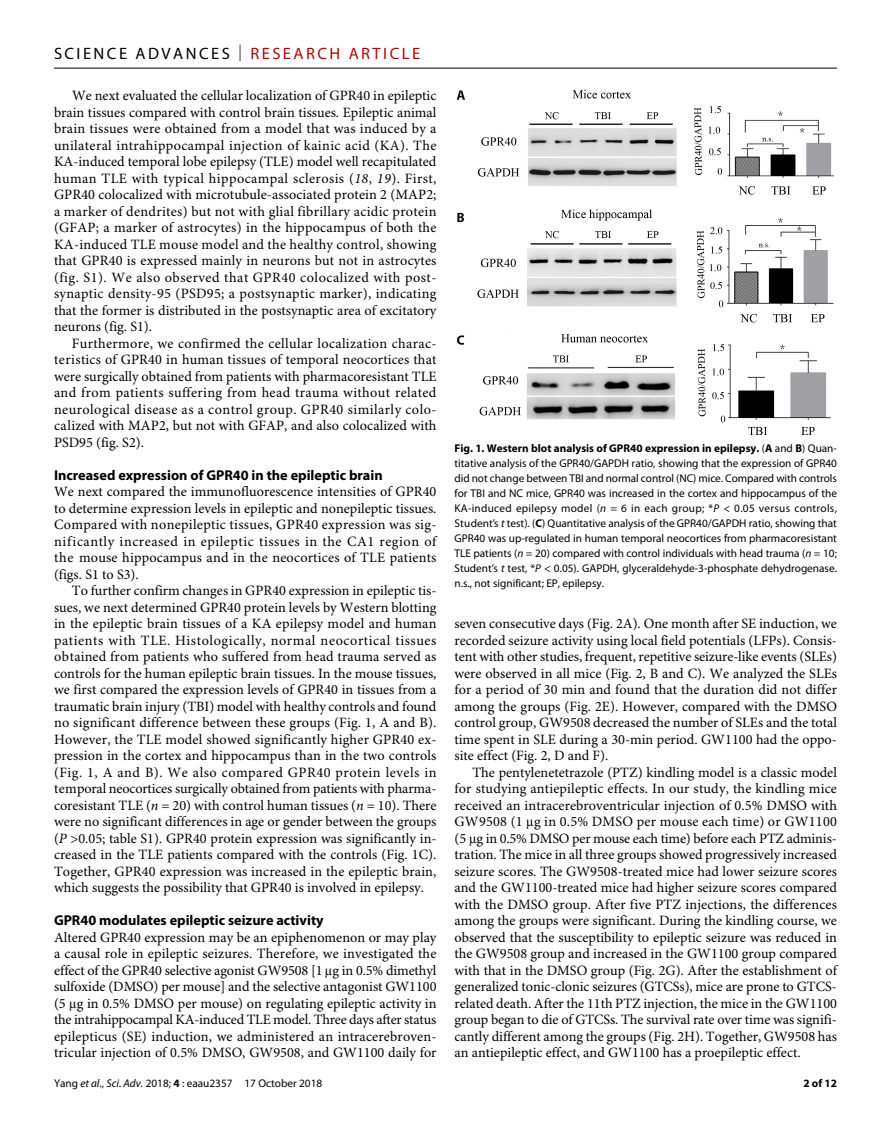
<style>
.page{position:relative;width:891px;height:1134px;background:#fff}
.page>*{position:absolute;margin:0;border:0;box-sizing:border-box;transform-origin:0 0}
.t1{font:16.5px "Myriad Pro";letter-spacing:.15em;color:#000}
.t2{font:14.25px/16.5px "Minion Pro";color:#000;text-align:justify}
.t3{font:700 14.25px "Myriad Pro";color:#000}
.t4{font:11.25px/15px "Myriad Pro";color:#000;text-align:justify}
.t5{font:700 11.25px "Myriad Pro";color:#000}
.s1{font-weight:300}
.s2{color:#b10508}
.s3{font-style:italic}
.s4{font-weight:700}
</style>
<div class="page">
<hr style="left:54px;top:68px;width:783px;height:1px;background:#000">
<img style="left:457px;top:90px;width:377px;height:345px">
<p class="t1" style="left:54px;top:40px;width:368px">SCIENCE ADVANCES <span class="s1">|</span> <span class="s2">RESEARCH ARTICLE</span></p>
<p class="t2" style="left:54px;top:89px;width:384px;text-indent:18px">We next evaluated the cellular localization of GPR40 in epileptic brain tissues compared with control brain tissues. Epileptic animal brain tissues were obtained from a model that was induced by a unilateral intrahippocampal injection of kainic acid (KA). The KA-induced temporal lobe epilepsy (TLE) model well recapitulated human TLE with typical hippocampal sclerosis (<span class="s3">18</span>, <span class="s3">19</span>). First, GPR40 colocalized with microtubule-associated protein 2 (MAP2; a marker of dendrites) but not with glial fibrillary acidic protein (GFAP; a marker of astrocytes) in the hippocampus of both the KA-induced TLE mouse model and the healthy control, showing that GPR40 is expressed mainly in neurons but not in astrocytes (fig. S1). We also observed that GPR40 colocalized with post&shy;synaptic density-95 (PSD95; a postsynaptic marker), indicating that the former is distributed in the postsynaptic area of excitatory neurons (fig. S1).</p>
<p class="t2" style="left:54px;top:336px;width:384px;text-indent:18px">Furthermore, we confirmed the cellular localization charac&shy;teristics of GPR40 in human tissues of temporal neocortices that were surgically obtained from patients with pharmacoresistant TLE and from patients suffering from head trauma without related neurological disease as a control group. GPR40 similarly colo&shy;calized with MAP2, but not with GFAP, and also colocalized with PSD95 (fig. S2).</p>
<p class="t3" style="left:54px;top:463px;width:330px">Increased expression of GPR40 in the epileptic brain</p>
<p class="t2" style="left:54px;top:485px;width:384px">We next compared the immunofluorescence intensities of GPR40 to determine expression levels in epileptic and nonepileptic tissues.<br>Compared with nonepileptic tissues, GPR40 expression was sig&shy;nificantly increased in epileptic tissues in the CA1 region of the mouse hippocampus and in the neocortices of TLE patients (figs. S1 to S3).</p>
<p class="t2" style="left:54px;top:584px;width:384px;text-indent:18px">To further confirm changes in GPR40 expression in epileptic tis&shy;sues, we next determined GPR40 protein levels by Western blotting in the epileptic brain tissues of a KA epilepsy model and human patients with TLE. Histologically, normal neocortical tissues obtained from patients who suffered from head trauma served as controls for the human epileptic brain tissues. In the mouse tissues, we first compared the expression levels of GPR40 in tissues from a traumatic brain injury (TBI) model with healthy controls and found no significant difference between these groups (Fig. 1, A and B).<br>However, the TLE model showed significantly higher GPR40 ex&shy;pression in the cortex and hippocampus than in the two controls (Fig. 1, A and B). We also compared GPR40 protein levels in temporal neocortices surgically obtained from patients with pharma&shy;coresistant TLE (<span class="s3">n</span> = 20) with control human tissues (<span class="s3">n</span> = 10). There were no significant differences in age or gender between the groups (<span class="s3">P</span> &gt;0.05; table S1). GPR40 protein expression was significantly in&shy;creased in the TLE patients compared with the controls (Fig. 1C).<br>Together, GPR40 expression was increased in the epileptic brain, which suggests the possibility that GPR40 is involved in epilepsy.</p>
<p class="t3" style="left:54px;top:909px;width:271px">GPR40 modulates epileptic seizure activity</p>
<p class="t2" style="left:54px;top:930px;width:384px">Altered GPR40 expression may be an epiphenomenon or may play a causal role in epileptic seizures. Therefore, we investigated the effect of the GPR40 selective agonist GW9508 [1 g in 0.5% dimethyl sulfoxide (DMSO) per mouse] and the selective antagonist GW1100 (5 g in 0.5% DMSO per mouse) on regulating epileptic activity in the intrahippocampal KA-induced TLE model. Three days after status epilepticus (SE) induction, we administered an intracerebroven&shy;tricular injection of 0.5% DMSO, GW9508, and GW1100 daily for</p>
<p class="t4" style="left:54px;top:1076px;width:270px">Yang <span class="s3">et al</span>., <span class="s3">Sci. Adv.</span> 2018; <span class="s4">4</span> : eaau2357 17 October 2018</p>
<p class="t4" style="left:454px;top:441px;width:384px"><span class="s4">Fig. 1. Western blot analysis of GPR40 expression in epilepsy.</span> (<span class="s4">A</span> and <span class="s4">B</span>) Quan&shy;titative analysis of the GPR40/GAPDH ratio, showing that the expression of GPR40 did not change between TBI and normal control (NC) mice. Compared with controls for TBI and NC mice, GPR40 was increased in the cortex and hippocampus of the KA-induced epilepsy model (<span class="s3">n</span> = 6 in each group; *<span class="s3">P</span> &lt; 0.05 versus controls, Student’s <span class="s3">t</span> test). (<span class="s4">C</span>) Quantitative analysis of the GPR40/GAPDH ratio, showing that GPR40 was up-regulated in human temporal neocortices from pharmacoresistant TLE patients (<span class="s3">n</span> = 20) compared with control individuals with head trauma (<span class="s3">n</span> = 10; Student’s <span class="s3">t</span> test, *<span class="s3">P</span> &lt; 0.05). GAPDH, glyceraldehyde-3-phosphate dehydrogenase. n.s., not significant; EP, epilepsy.</p>
<p class="t2" style="left:454px;top:617px;width:384px">seven consecutive days (Fig. 2A). One month after SE induction, we recorded seizure activity using local field potentials (LFPs). Consis&shy;tent with other studies, frequent, repetitive seizure-like events (SLEs) were observed in all mice (Fig. 2, B and C). We analyzed the SLEs for a period of 30 min and found that the duration did not differ among the groups (Fig. 2E). However, compared with the DMSO control group, GW9508 decreased the number of SLEs and the total time spent in SLE during a 30-min period. GW1100 had the oppo&shy;site effect (Fig. 2, D and F).</p>
<p class="t2" style="left:454px;top:765px;width:384px;text-indent:18px">The pentylenetetrazole (PTZ) kindling model is a classic model for studying antiepileptic effects. In our study, the kindling mice received an intracerebroventricular injection of 0.5% DMSO with GW9508 (1 g in 0.5% DMSO per mouse each time) or GW1100 (5 g in 0.5% DMSO per mouse each time) before each PTZ adminis&shy;tration. The mice in all three groups showed progressively increased seizure scores. The GW9508-treated mice had lower seizure scores and the GW1100-treated mice had higher seizure scores compared with the DMSO group. After five PTZ injections, the differences among the groups were significant. During the kindling course, we observed that the susceptibility to epileptic seizure was reduced in the GW9508 group and increased in the GW1100 group compared with that in the DMSO group (Fig. 2G). After the establishment of generalized tonic-clonic seizures (GTCSs), mice are prone to GTCS&shy;related death. After the 11th PTZ injection, the mice in the GW1100 group began to die of GTCSs. The survival rate over time was signifi&shy;cantly different among the groups (Fig. 2H). Together, GW9508 has an antiepileptic effect, and GW1100 has a proepileptic effect.</p>
<p class="t5" style="left:803px;top:1074px;width:35px">2 of 12</p>
</div>
